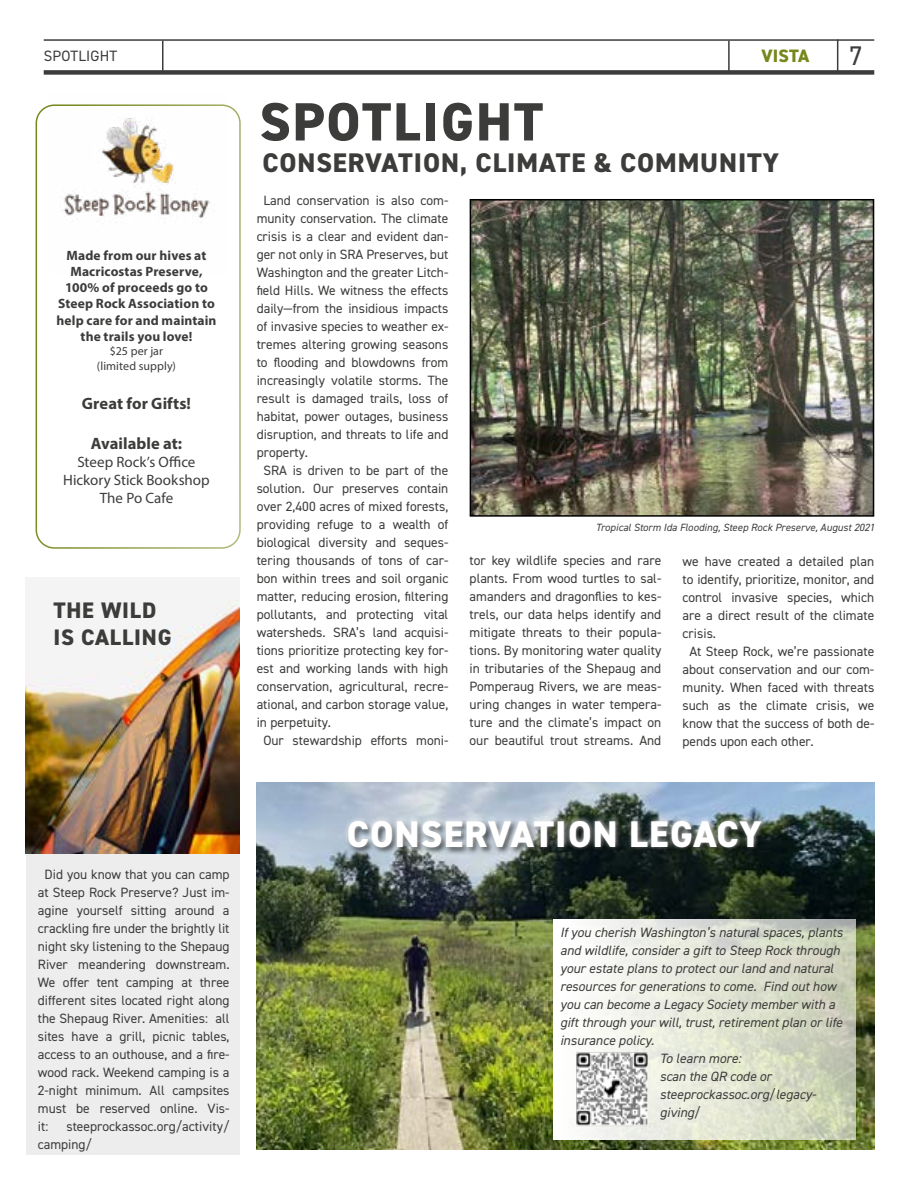
<style>
.page{position:relative;width:918px;height:1188px;background:#fff}
.page>*{position:absolute;margin:0;border:0;box-sizing:border-box;transform-origin:0 0}
.t1{font:800 54px "DIN2014";letter-spacing:.035em;color:#3c3c3b}
.t2{font:800 37.2px "DIN2014";letter-spacing:.035em;color:#fff}
.t3{font:800 27px "DIN2014";letter-spacing:.035em;color:#3c3c3b}
.t4{font:27px "DIN2014";color:#3c3c3b}
.t5{font:800 22.5px/27px "DIN2014";letter-spacing:.035em;color:#3c3c3b}
.t6{font:800 18px "DIN2014";letter-spacing:.01em;color:#76881d}
.t7{font:700 16.5px "Myriad Pro";color:#3c3c3b}
.t8{font:15px/18px "Myriad Pro";color:#3c3c3b;text-align:center}
.t9{font:15px "DIN2014";letter-spacing:.01em;color:#3c3c3b}
.t10{font:13.5px/18px "DIN2014";color:#3c3c3b;text-align:justify}
.t11{font:italic 13.5px "DIN2014";color:#3c3c3b}
.t12{font:700 13.5px/16.2px "Myriad Pro";letter-spacing:.01em;color:#3c3c3b;text-align:center}
.t13{font:12px/14.4px "Myriad Pro";letter-spacing:.005em;color:#3c3c3b;text-align:center}
.t14{font:italic 10.5px "DIN2014";letter-spacing:.005em;color:#3c3c3b}
</style>
<div class="page">
<img style="left:257px;top:782px;width:617px;height:368px">
<img style="left:473px;top:202px;width:398px;height:312px">
<div style="left:470px;top:199px;width:404px;height:318px;border:2px solid #000"></div>
<hr style="left:44px;top:39px;width:830px;height:2px;background:#3c3c3b">
<hr style="left:728px;top:41px;width:2px;height:31px;background:#3c3c3b">
<hr style="left:837px;top:39px;width:1px;height:32px;background:#3c3c3b">
<hr style="left:162px;top:41px;width:2px;height:31px;background:#3c3c3b">
<div style="left:44px;top:70px;width:830px;height:5px;background:#3c3c3b"></div>
<div style="left:36px;top:104px;width:205px;height:445px;border:2px solid #76881d;border-radius:18px"></div>
<img style="left:49px;top:104px;width:177px;height:119px">
<div style="left:26px;top:579px;width:214px;height:576px;background:#ededed"></div>
<img style="left:26px;top:578px;width:214px;height:276px">
<svg style="left:554px;top:919px;width:302px;height:221px"></svg>
<img style="left:569px;top:1046px;width:86px;height:85px">
<div style="left:347px;top:820px;width:423px;height:35px;background:#000;opacity:.75"></div>
<div style="left:344px;top:816px;width:423px;height:35px;background:#fff;opacity:.75"></div>
<p class="t9" style="left:44px;top:47px;width:75px">SPOTLIGHT</p>
<h3 class="t6" style="left:761px;top:44px;width:50px">VISTA</h3>
<h3 class="t4" style="left:849px;top:39px;width:15px">7</h3>
<h1 class="t1" style="left:259px;top:86px;width:285px">SPOTLIGHT</h1>
<p class="t12" style="left:56px;top:247px;width:162px">Made from our hives at<br>Macricostas Preserve,<br>100% of proceeds go to<br>Steep Rock Association to help care for and maintain the trails you love!</p>
<p class="t13" style="left:97px;top:344px;width:81px">$25 per jar (limited supply)</p>
<p class="t7" style="left:82px;top:393px;width:111px">Great for Gifts!</p>
<p class="t7" style="left:91px;top:433px;width:93px">Available at:</p>
<p class="t8" style="left:63px;top:453px;width:148px">Steep Rock’s Office<br>Hickory Stick Bookshop<br>The Po Cafe</p>
<h3 class="t5" style="left:54px;top:597px;width:120px">THE WILD<br>IS CALLING</h3>
<h3 class="t3" style="left:263px;top:145px;width:518px">CONSERVATION, CLIMATE &amp; COMMUNITY</h3>
<p class="t10" style="left:263px;top:191px;width:186px">Land conservation is also com-</p>
<p class="t10" style="left:257px;top:209px;width:193px">munity conservation. The climate</p>
<p class="t10" style="left:257px;top:227px;width:193px">crisis is a clear and evident dan-</p>
<p class="t10" style="left:257px;top:245px;width:193px">ger not only in SRA Preserves, but</p>
<p class="t10" style="left:257px;top:263px;width:193px">Washington and the greater Litch-</p>
<p class="t10" style="left:257px;top:281px;width:193px">field Hills. We witness the effects</p>
<p class="t10" style="left:257px;top:299px;width:193px">daily—from the insidious impacts</p>
<p class="t10" style="left:257px;top:317px;width:193px">of invasive species to weather ex-</p>
<p class="t10" style="left:257px;top:335px;width:193px">tremes altering growing seasons</p>
<p class="t10" style="left:257px;top:353px;width:193px">to flooding and blowdowns from</p>
<p class="t10" style="left:257px;top:371px;width:193px">increasingly volatile storms. The</p>
<p class="t10" style="left:257px;top:389px;width:193px">result is damaged trails, loss of</p>
<p class="t10" style="left:257px;top:407px;width:193px">habitat, power outages, business</p>
<p class="t10" style="left:257px;top:425px;width:193px">disruption, and threats to life and</p>
<p class="t10" style="left:257px;top:443px;width:53px">property.</p>
<p class="t10" style="left:263px;top:461px;width:186px">SRA is driven to be part of the</p>
<p class="t10" style="left:257px;top:479px;width:193px">solution. Our preserves contain</p>
<p class="t10" style="left:257px;top:497px;width:193px">over 2,400 acres of mixed forests,</p>
<p class="t10" style="left:257px;top:515px;width:193px">providing refuge to a wealth of</p>
<p class="t10" style="left:257px;top:533px;width:193px">biological diversity and seques-</p>
<p class="t10" style="left:257px;top:551px;width:193px">tering thousands of tons of car-</p>
<p class="t10" style="left:257px;top:569px;width:193px">bon within trees and soil organic</p>
<p class="t10" style="left:257px;top:587px;width:193px">matter, reducing erosion, filtering</p>
<p class="t10" style="left:257px;top:605px;width:193px">pollutants, and protecting vital</p>
<p class="t10" style="left:257px;top:623px;width:193px">watersheds. SRA’s land acquisi-</p>
<p class="t10" style="left:257px;top:641px;width:193px">tions prioritize protecting key for-</p>
<p class="t10" style="left:257px;top:659px;width:193px">est and working lands with high</p>
<p class="t10" style="left:257px;top:677px;width:193px">conservation, agricultural, recre-</p>
<p class="t10" style="left:257px;top:695px;width:193px">ational, and carbon storage value,</p>
<p class="t10" style="left:257px;top:713px;width:76px">in perpetuity.</p>
<p class="t10" style="left:263px;top:731px;width:186px">Our stewardship efforts moni-</p>
<p class="t14" style="left:596px;top:521px;width:280px">Tropical Storm Ida Flooding, Steep Rock Preserve, August 2021</p>
<p class="t10" style="left:470px;top:551px;width:193px">tor key wildlife species and rare plants. From wood turtles to sal&shy;amanders and dragonflies to kes&shy;trels, our data helps identify and mitigate threats to their popula&shy;tions. By monitoring water quality in tributaries of the Shepaug and Pomperaug Rivers, we are meas&shy;uring changes in water tempera&shy;ture and the climate’s impact on our beautiful trout streams. And</p>
<p class="t10" style="left:683px;top:552px;width:193px">we have created a detailed plan</p>
<p class="t10" style="left:683px;top:570px;width:193px">to identify, prioritize, monitor, and</p>
<p class="t10" style="left:683px;top:588px;width:193px">control invasive species, which</p>
<p class="t10" style="left:683px;top:606px;width:193px">are a direct result of the climate</p>
<p class="t10" style="left:683px;top:624px;width:35px">crisis.</p>
<p class="t10" style="left:689px;top:642px;width:186px">At Steep Rock, we’re passionate</p>
<p class="t10" style="left:683px;top:660px;width:193px">about conservation and our com-</p>
<p class="t10" style="left:683px;top:678px;width:193px">munity. When faced with threats</p>
<p class="t10" style="left:683px;top:696px;width:193px">such as the climate crisis, we</p>
<p class="t10" style="left:683px;top:714px;width:193px">know that the success of both de-</p>
<p class="t10" style="left:683px;top:732px;width:133px">pends upon each other.</p>
<p class="t10" style="left:38px;top:865px;width:193px;text-indent:7px">Did you know that you can camp at Steep Rock Preserve? Just im&shy;agine yourself sitting around a crackling fire under the brightly lit night sky listening to the Shepaug River meandering downstream.<br>We offer tent camping at three different sites located right along the Shepaug River. Amenities: all sites have a grill, picnic tables, access to an outhouse, and a fire&shy;wood rack. Weekend camping is a 2-night minimum. All campsites must be reserved online. Vis&shy;it:</p>
<p class="t10" style="left:38px;top:1117px;width:193px;text-indent:29px">steeprockassoc.org/activity/ camping/</p>
<h2 class="t2" style="left:347px;top:809px;width:416px">CONSERVATION LEGACY</h2>
<p class="t11" style="left:560px;top:924px;width:284px">If you cherish Washington’s natural spaces, plants</p>
<p class="t11" style="left:560px;top:942px;width:281px">and wildlife, consider a gift to Steep Rock through</p>
<p class="t11" style="left:560px;top:960px;width:275px">your estate plans to protect our land and natural</p>
<p class="t11" style="left:560px;top:978px;width:278px">resources for generations to come. Find out how</p>
<p class="t11" style="left:560px;top:996px;width:277px">you can become a Legacy Society member with a</p>
<p class="t11" style="left:560px;top:1014px;width:284px">gift through your will, trust, retirement plan or life</p>
<p class="t11" style="left:560px;top:1032px;width:96px">insurance policy.</p>
<p class="t11" style="left:660px;top:1050px;width:83px">To learn more:</p>
<p class="t11" style="left:660px;top:1068px;width:113px">scan the QR code or</p>
<p class="t11" style="left:660px;top:1086px;width:158px">steeprockassoc.org/legacy-</p>
<p class="t11" style="left:660px;top:1104px;width:42px">giving/</p>
</div>
